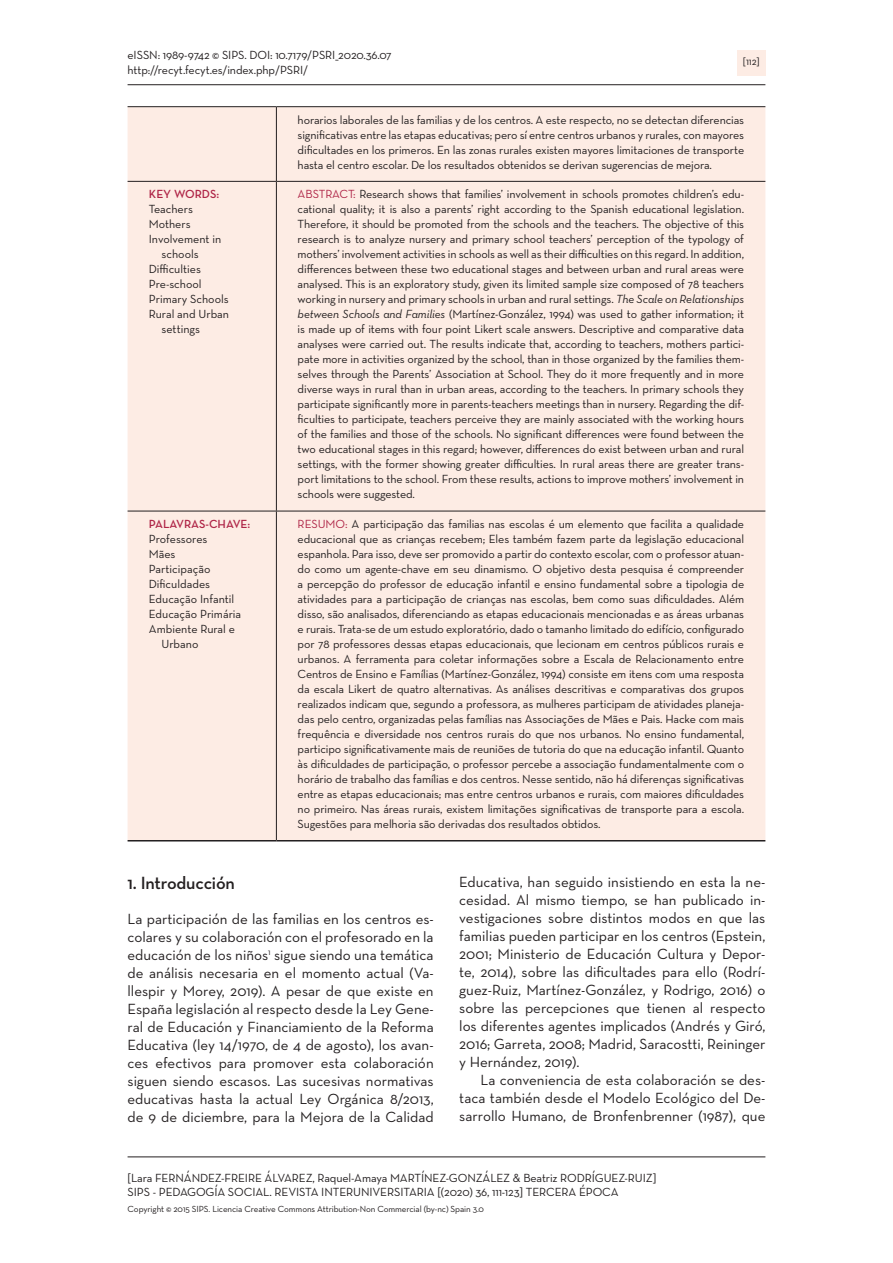
<style>
.page{position:relative;width:893px;height:1263px;background:#fff}
.page>*{position:absolute;margin:0;border:0;box-sizing:border-box;transform-origin:0 0}
._1Titulo{font:600 18px "Neutra Text";letter-spacing:-.01em;color:#231f20}
.Texto1Esp{font:15px/18px "Neutra Text";color:#231f20;text-align:justify}
.TextoEsp{font:15px/18px "Neutra Text";color:#231f20;text-align:justify}
.Abstract{font:12px/15px "Neutra Text";letter-spacing:-.01em;color:#231f20}
.Remuso{font:12px/15px "Neutra Text";letter-spacing:-.01em;color:#231f20;text-align:justify}
.Resume2{font:12px/15px "Neutra Text";letter-spacing:-.01em;color:#231f20;text-align:justify}
.KeyWords{font:12px/15px "Neutra Text";color:#231f20}
.KeyWords2{font:12px/15px "Neutra Text";color:#231f20}
.KeyWords2Tit{font:600 12px "Neutra Text";color:#af2547}
.KeyWordsTit{font:600 12px "Neutra Text";color:#af2547}
.t1{font:10.5px "Neutra Text";color:#231f20}
.t2{font:9px "Neutra Text";letter-spacing:-.01em;color:#231f20}
.s1{color:#af2547}
.s2{font-style:italic}
</style>
<div class="page">
<div style="left:737px;top:50px;width:28px;height:25px;background:#fdece4"></div>
<hr style="left:128px;top:1156px;width:637px;height:1px;background:#231f20">
<hr style="left:128px;top:84px;width:637px;height:1px;background:#231f20">
<div style="left:128px;top:107px;width:637px;height:733px;background:#fdece4"></div>
<hr style="left:128px;top:106px;width:148px;height:1px;background:#231f20">
<hr style="left:276px;top:106px;width:489px;height:1px;background:#231f20">
<hr style="left:276px;top:107px;width:1px;height:74px;background:#231f20">
<hr style="left:128px;top:181px;width:148px;height:1px;background:#231f20">
<hr style="left:276px;top:181px;width:489px;height:1px;background:#231f20">
<hr style="left:276px;top:182px;width:1px;height:329px;background:#231f20">
<hr style="left:128px;top:511px;width:148px;height:1px;background:#231f20">
<hr style="left:276px;top:511px;width:489px;height:1px;background:#231f20">
<hr style="left:276px;top:511px;width:1px;height:329px;background:#231f20">
<hr style="left:128px;top:840px;width:148px;height:1px;background:#231f20">
<hr style="left:276px;top:840px;width:489px;height:1px;background:#231f20">
<p class="Abstract" style="left:128px;top:47px;width:266px">eISSN: 1989-9742 © SIPS. DOI: 10.7179/PSRI_2020.36.07 http://recyt.fecyt.es/index.php/PSRI/</p>
<p class="t1" style="left:743px;top:55px;width:18px">[112]</p>
<p class="KeyWordsTit" style="left:149px;top:187px;width:72px">KEY WORDS:</p>
<p class="KeyWords" style="left:149px;top:201px;width:46px">Teachers</p>
<p class="KeyWords" style="left:149px;top:216px;width:43px">Mothers</p>
<p class="KeyWords" style="left:162px;top:231px;width:61px;text-indent:-13px">Involvement in schools</p>
<p class="KeyWords" style="left:149px;top:261px;width:54px">Difficulties</p>
<p class="KeyWords" style="left:149px;top:276px;width:54px">Pre-school</p>
<p class="KeyWords" style="left:149px;top:291px;width:81px">Primary Schools</p>
<p class="KeyWords" style="left:162px;top:306px;width:69px;text-indent:-13px">Rural and Urban settings</p>
<p class="KeyWords2Tit" style="left:149px;top:516px;width:103px">PALAVRAS-CHAVE:</p>
<p class="KeyWords2" style="left:149px;top:531px;width:60px">Professores</p>
<p class="KeyWords2" style="left:149px;top:546px;width:28px">Mães</p>
<p class="KeyWords2" style="left:149px;top:561px;width:63px">Participação</p>
<p class="KeyWords2" style="left:149px;top:576px;width:63px">Dificuldades</p>
<p class="KeyWords2" style="left:149px;top:591px;width:87px">Educação Infantil</p>
<p class="KeyWords2" style="left:149px;top:606px;width:94px">Educação Primária</p>
<p class="KeyWords2" style="left:162px;top:621px;width:75px;text-indent:-13px">Ambiente Rural e<br>Urbano</p>
<p class="Resume2" style="left:298px;top:112px;width:448px">horarios laborales de las familias y de los centros. A este respecto, no se detectan diferencias significativas entre las etapas educativas; pero sí entre centros urbanos y rurales, con mayores dificultades en los primeros. En las zonas rurales existen mayores limitaciones de transporte hasta el centro escolar. De los resultados obtenidos se derivan sugerencias de mejora.</p>
<p class="Abstract" style="left:298px;top:186px;width:448px;text-align:justify"><span class="s1">ABSTRACT:</span> Research shows that families’ involvement in schools promotes children’s edu&shy;cational quality; it is also a parents’ right according to the Spanish educational legislation.<br>Therefore, it should be promoted from the schools and the teachers. The objective of this research is to analyze nursery and primary school teachers’ perception of the typology of mothers’ involvement activities in schools as well as their difficulties on this regard. In addition, differences between these two educational stages and between urban and rural areas were analysed. This is an exploratory study, given its limited sample size composed of 78 teachers working in nursery and primary schools in urban and rural settings. <span class="s2">The Scale on Relationships between Schools and Families</span> (Martínez-González, 1994) was used to gather information; it is made up of items with four point Likert scale answers. Descriptive and comparative data analyses were carried out. The results indicate that, according to teachers, mothers partici&shy;pate more in activities organized by the school, than in those organized by the families them&shy;selves through the Parents’ Association at School. They do it more frequently and in more diverse ways in rural than in urban areas, according to the teachers. In primary schools they participate significantly more in parents-teachers meetings than in nursery. Regarding the dif&shy;ficulties to participate, teachers perceive they are mainly associated with the working hours of the families and those of the schools. No significant differences were found between the two educational stages in this regard; however, differences do exist between urban and rural settings, with the former showing greater difficulties. In rural areas there are greater trans&shy;port limitations to the school. From these results, actions to improve mothers’ involvement in schools were suggested.</p>
<p class="Remuso" style="left:298px;top:516px;width:448px"><span class="s1">RESUMO:</span> A participação das familias nas escolas é um elemento que facilita a qualidade educacional que as crianças recebem; Eles também fazem parte da legislação educacional espanhola. Para isso, deve ser promovido a partir do contexto escolar, com o professor atuan&shy;do como um agente-chave em seu dinamismo. O objetivo desta pesquisa é compreender a percepção do professor de educação infantil e ensino fundamental sobre a tipologia de atividades para a participação de crianças nas escolas, bem como suas dificuldades. Além disso, são analisados, diferenciando as etapas educacionais mencionadas e as áreas urbanas e rurais. Trata-se de um estudo exploratório, dado o tamanho limitado do edifício, configurado por 78 professores dessas etapas educacionais, que lecionam em centros públicos rurais e urbanos. A ferramenta para coletar informações sobre a Escala de Relacionamento entre Centros de Ensino e Famílias (Martínez-González, 1994) consiste em itens com uma resposta da escala Likert de quatro alternativas. As análises descritivas e comparativas dos grupos realizados indicam que, segundo a professora, as mulheres participam de atividades planeja&shy;das pelo centro, organizadas pelas famílias nas Associações de Mães e Pais. Hacke com mais frequência e diversidade nos centros rurais do que nos urbanos. No ensino fundamental, participo significativamente mais de reuniões de tutoria do que na educação infantil. Quanto às dificuldades de participação, o professor percebe a associação fundamentalmente com o horário de trabalho das famílias e dos centros. Nesse sentido, não há diferenças significativas entre as etapas educacionais; mas entre centros urbanos e rurais, com maiores dificuldades no primeiro. Nas áreas rurais, existem limitações significativas de transporte para a escola.<br>Sugestões para melhoria são derivadas dos resultados obtidos.</p>
<p class="_1Titulo" style="left:128px;top:871px;width:109px">1. Introducción</p>
<p class="Texto1Esp" style="left:128px;top:909px;width:308px">La participación de las familias en los centros es&shy;colares y su colaboración con el profesorado en la educación de los niños<sup>1</sup> sigue siendo una temática de análisis necesaria en el momento actual (Va&shy;llespir y Morey, 2019). A pesar de que existe en España legislación al respecto desde la Ley Gene&shy;ral de Educación y Financiamiento de la Reforma Educativa (ley 14/1970, de 4 de agosto), los avan&shy;ces efectivos para promover esta colaboración siguen siendo escasos. Las sucesivas normativas educativas hasta la actual Ley Orgánica 8/2013, de 9 de diciembre, para la Mejora de la Calidad</p>
<p class="Texto1Esp" style="left:459px;top:872px;width:308px">Educativa, han seguido insistiendo en esta la ne&shy;cesidad. Al mismo tiempo, se han publicado in&shy;vestigaciones sobre distintos modos en que las familias pueden participar en los centros (Epstein, 2001; Ministerio de Educación Cultura y Depor&shy;te, 2014), sobre las dificultades para ello (Rodrí&shy;guez-Ruiz, Martínez-González, y Rodrigo, 2016) o sobre las percepciones que tienen al respecto los diferentes agentes implicados (Andrés y Giró, 2016; Garreta, 2008; Madrid, Saracostti, Reininger y Hernández, 2019).</p>
<p class="TextoEsp" style="left:459px;top:1070px;width:308px;text-indent:21px">La conveniencia de esta colaboración se des&shy;taca también desde el Modelo Ecológico del De&shy;sarrollo Humano, de Bronfenbrenner (1987), que</p>
<p class="Abstract" style="left:128px;top:1170px;width:530px;line-height:14.4px">[Lara FERNÁNDEZ-FREIRE ÁLVAREZ, Raquel-Amaya MARTÍNEZ-GONZÁLEZ &amp; Beatriz RODRÍGUEZ-RUIZ]<br>SIPS - PEDAGOGÍA SOCIAL. REVISTA INTERUNIVERSITARIA [(2020) 36, 111-123] TERCERA ÉPOCA</p>
<p class="t2" style="left:128px;top:1203px;width:358px">Copyright © 2015 SIPS. Licencia Creative Commons Attribution-Non Commercial (by-nc) Spain 3.0</p>
</div>
